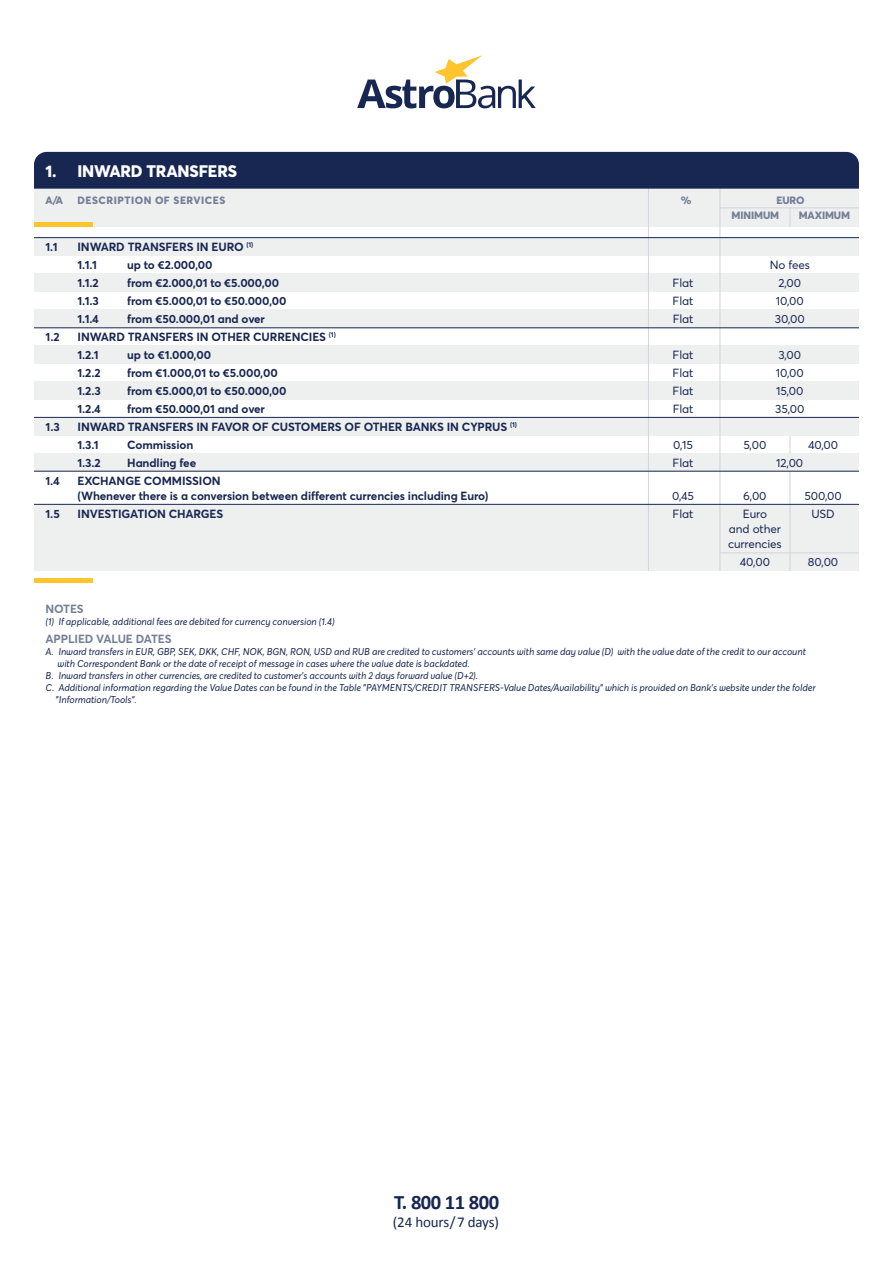
<style>
.page{position:relative;width:893px;height:1263px;background:#fff}
.page>*{position:absolute;margin:0;border:0;box-sizing:border-box;transform-origin:0 0}
.t1{font:700 20.55px "Calibri";letter-spacing:-.025em;color:#182752}
.t2{font:800 16.5px "Averta Std";letter-spacing:-.01em;color:#fff}
.t3{font:15px "Calibri";letter-spacing:-.01em;color:#182752}
.t4{font:700 11.7px/18px "Averta Std";letter-spacing:-.01em;color:#182752}
.t5{font:11.7px/15px "Averta Std";letter-spacing:-.01em;color:#182752}
.t6{font:700 11.7px "Averta Std";letter-spacing:-.01em;color:#747e97}
.t7{font:800 10.5px "Averta Std";letter-spacing:.045em;color:#747e97}
.t8{font:800 10.5px/15.5px "Averta Std";letter-spacing:-.01em;color:#747e97}
.t9{font:italic 9.75px "Averta Std";letter-spacing:-.01em;color:#182752}
</style>
<div class="page">
<div style="left:34px;top:504px;width:825px;height:67px;background:#eeefef"></div>
<div style="left:34px;top:453px;width:825px;height:18px;background:#eeefef"></div>
<div style="left:34px;top:417px;width:825px;height:19px;background:#eeefef"></div>
<div style="left:34px;top:309px;width:825px;height:19px;background:#eeefef"></div>
<div style="left:34px;top:238px;width:825px;height:18px;background:#eeefef"></div>
<div style="left:34px;top:274px;width:825px;height:18px;background:#eeefef"></div>
<div style="left:34px;top:345px;width:825px;height:19px;background:#eeefef"></div>
<div style="left:34px;top:381px;width:825px;height:19px;background:#eeefef"></div>
<svg style="left:357px;top:55px;width:179px;height:53px"></svg>
<hr style="left:34px;top:578px;width:59px;height:4px;background:#ffc52f">
<hr style="left:648px;top:188px;width:1px;height:383px;background:#d1d4dc">
<hr style="left:720px;top:188px;width:1px;height:383px;background:#d1d4dc">
<svg style="left:790px;top:436px;width:1px;height:17px"></svg>
<hr style="left:790px;top:471px;width:1px;height:100px;background:#d1d4dc">
<svg style="left:34px;top:152px;width:825px;height:75px;background:#858da1"></svg>
<hr style="left:34px;top:417px;width:825px;height:1px;background:#182752">
<hr style="left:34px;top:471px;width:825px;height:1px;background:#182752">
<hr style="left:34px;top:504px;width:825px;height:1px;background:#182752">
<hr style="left:34px;top:327px;width:825px;height:1px;background:#182752">
<hr style="left:34px;top:237px;width:825px;height:1px;background:#182752">
<hr style="left:720px;top:552px;width:139px;height:1px;background:#d1d4dc">
<h2 class="t2" style="left:46px;top:160px;width:193px">1. INWARD TRANSFERS</h2>
<p class="t7" style="left:46px;top:193px;width:19px">Α/Α</p>
<p class="t7" style="left:77px;top:193px;width:149px">DESCRIPTION OF SERVICES</p>
<p class="t7" style="left:681px;top:193px;width:12px">%</p>
<p class="t8" style="left:732px;top:192px;width:74px;text-indent:45px">EURO<br>MINIMUM</p>
<p class="t8" style="left:799px;top:208px;width:53px">MAXIMUM</p>
<p class="t4" style="left:46px;top:237px;width:14px">1.1</p>
<p class="t4" style="left:77px;top:237px;width:177px">INWARD TRANSFERS IN EURO <sup>(1)<br></sup>1.1.1</p>
<p class="t4" style="left:127px;top:255px;width:87px">up to €2.000,00</p>
<p class="t5" style="left:770px;top:257px;width:42px">No fees</p>
<p class="t4" style="left:78px;top:273px;width:23px">1.1.2</p>
<p class="t4" style="left:127px;top:273px;width:153px">from €2.000,01 to €5.000,00</p>
<p class="t5" style="left:673px;top:275px;width:22px">Flat</p>
<p class="t5" style="left:778px;top:275px;width:24px">2,00</p>
<p class="t4" style="left:78px;top:291px;width:23px">1.1.3</p>
<p class="t4" style="left:127px;top:291px;width:161px">from €5.000,01 to €50.000,00</p>
<p class="t5" style="left:673px;top:293px;width:22px">Flat</p>
<p class="t5" style="left:776px;top:293px;width:30px">10,00</p>
<p class="t4" style="left:78px;top:309px;width:23px">1.1.4</p>
<p class="t4" style="left:127px;top:309px;width:139px">from €50.000,01 and over</p>
<p class="t5" style="left:673px;top:311px;width:22px">Flat</p>
<p class="t5" style="left:775px;top:311px;width:31px">30,00</p>
<p class="t4" style="left:46px;top:327px;width:15px">1.2</p>
<p class="t4" style="left:77px;top:327px;width:260px">INWARD TRANSFERS IN OTHER CURRENCIES <sup>(1)<br></sup>1.2.1</p>
<p class="t4" style="left:127px;top:345px;width:85px">up to €1.000,00</p>
<p class="t5" style="left:673px;top:347px;width:22px">Flat</p>
<p class="t5" style="left:778px;top:347px;width:24px">3,00</p>
<p class="t4" style="left:78px;top:363px;width:25px">1.2.2</p>
<p class="t4" style="left:127px;top:363px;width:152px">from €1.000,01 to €5.000,00</p>
<p class="t5" style="left:673px;top:365px;width:22px">Flat</p>
<p class="t5" style="left:776px;top:365px;width:30px">10,00</p>
<p class="t4" style="left:78px;top:381px;width:25px">1.2.3</p>
<p class="t4" style="left:127px;top:381px;width:161px">from €5.000,01 to €50.000,00</p>
<p class="t5" style="left:673px;top:383px;width:22px">Flat</p>
<p class="t5" style="left:776px;top:383px;width:29px">15,00</p>
<p class="t4" style="left:78px;top:399px;width:25px">1.2.4</p>
<p class="t4" style="left:127px;top:399px;width:139px">from €50.000,01 and over</p>
<p class="t5" style="left:673px;top:401px;width:22px">Flat</p>
<p class="t5" style="left:775px;top:401px;width:31px">35,00</p>
<p class="t4" style="left:46px;top:417px;width:16px">1.3</p>
<p class="t4" style="left:77px;top:417px;width:441px">INWARD TRANSFERS IN FAVOR OF CUSTOMERS OF OTHER BANKS IN CYPRUS <sup>(1)<br></sup>1.3.1</p>
<p class="t4" style="left:127px;top:435px;width:68px">Commission</p>
<p class="t5" style="left:673px;top:437px;width:21px">0,15</p>
<p class="t5" style="left:743px;top:437px;width:25px">5,00</p>
<p class="t5" style="left:808px;top:437px;width:32px">40,00</p>
<p class="t4" style="left:78px;top:453px;width:25px">1.3.2</p>
<p class="t4" style="left:127px;top:453px;width:70px">Handling fee</p>
<p class="t5" style="left:673px;top:455px;width:22px">Flat</p>
<p class="t5" style="left:776px;top:455px;width:29px">12,00</p>
<p class="t4" style="left:46px;top:471px;width:16px">1.4</p>
<p class="t4" style="left:78px;top:473px;width:413px;line-height:15px">EXCHANGE COMMISSION<br>(Whenever there is a conversion between different currencies including Euro)</p>
<p class="t5" style="left:672px;top:488px;width:23px">0,45</p>
<p class="t5" style="left:743px;top:488px;width:25px">6,00</p>
<p class="t5" style="left:804px;top:488px;width:39px">500,00</p>
<p class="t4" style="left:46px;top:504px;width:16px">1.5</p>
<p class="t4" style="left:78px;top:504px;width:147px">INVESTIGATION CHARGES</p>
<p class="t5" style="left:673px;top:506px;width:22px">Flat</p>
<p class="t5" style="left:743px;top:506px;width:26px">Euro</p>
<p class="t5" style="left:811px;top:506px;width:25px">USD</p>
<p class="t5" style="left:728px;top:521px;width:55px">and other currencies</p>
<p class="t5" style="left:740px;top:554px;width:32px">40,00</p>
<p class="t5" style="left:808px;top:554px;width:32px">80,00</p>
<p class="t6" style="left:46px;top:601px;width:40px">NOTES</p>
<p class="t9" style="left:46px;top:615px;width:291px">(1) If applicable, additional fees are debited for currency conversion (1.4)</p>
<p class="t6" style="left:46px;top:631px;width:128px">APPLIED VALUE DATES</p>
<p class="t9" style="left:46px;top:645px;width:762px">Α. Inward transfers in EUR, GBP, SEK, DKK, CHF, NOK, BGN, RON, USD and RUB are credited to customers' accounts with same day value (D) with the value date of the credit to our account</p>
<p class="t9" style="left:58px;top:657px;width:414px">with Correspondent Bank or the date of receipt of message in cases where the value date is backdated.</p>
<p class="t9" style="left:46px;top:669px;width:434px">Β. Inward transfers in other currencies, are credited to customer's accounts with 2 days forward value (D+2).</p>
<p class="t9" style="left:46px;top:681px;width:771px">C. Additional information regarding the Value Dates can be found in the Table "PAYMENTS/CREDIT TRANSFERS-Value Dates/Availability" which is provided on Bank's website under the folder</p>
<p class="t9" style="left:56px;top:693px;width:83px">"Information/Tools".</p>
<h1 class="t1" style="left:394px;top:1190px;width:107px">T. 800 11 800</h1>
<h3 class="t3" style="left:393px;top:1213px;width:108px">(24 hours/7 days)</h3>
</div>
